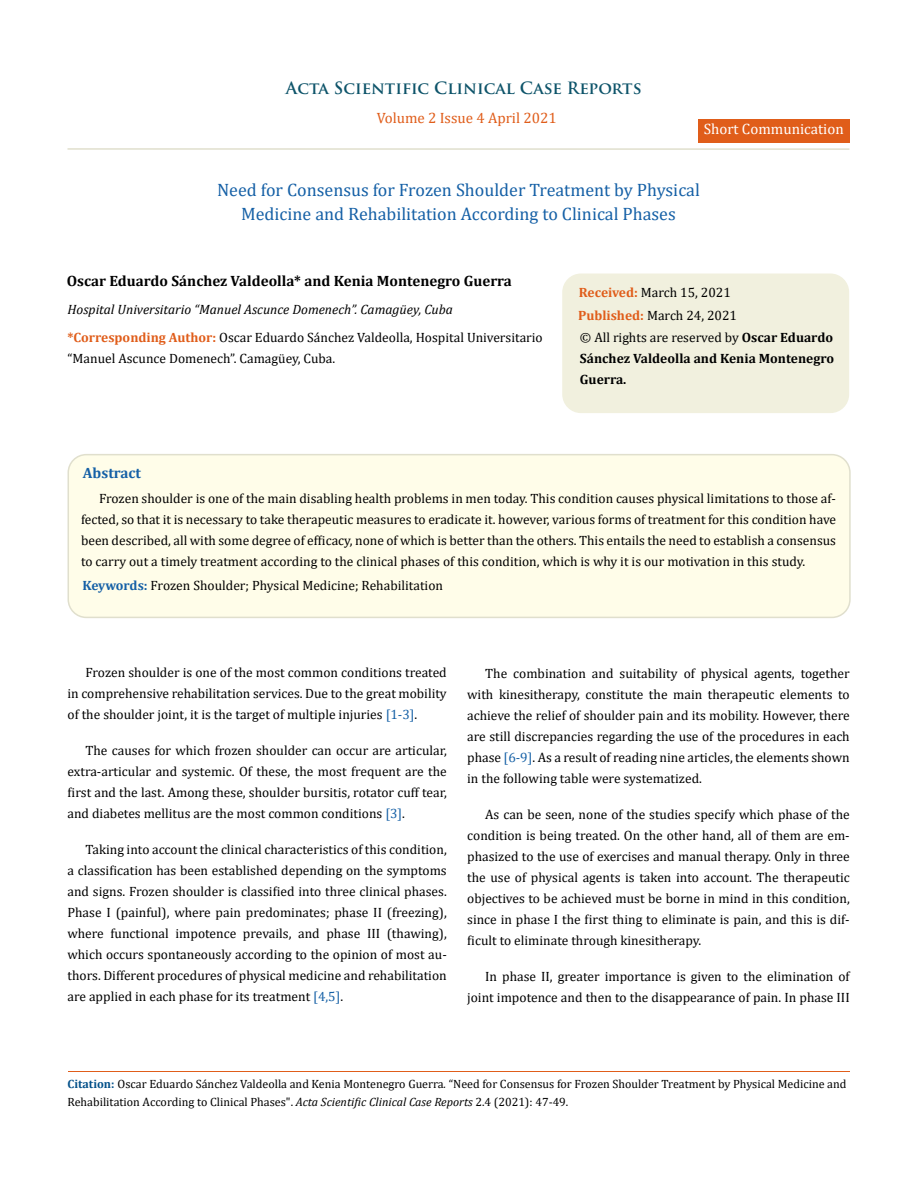
<style>
.page{position:relative;width:917px;height:1188px;background:#fff}
.page>*{position:absolute;margin:0;border:0;box-sizing:border-box;transform-origin:0 0}
.t1{font:18px/24px "Cambria";color:#1560a6;text-align:center}
.t2{font:700 16.5px "Trajan Pro";color:#0e546a}
.t3{font:700 15px "Cambria";color:#000}
.t4{font:15px "Cambria";color:#e05d1a}
.t5{font:15px "Cambria";color:#fff}
.t6{font:700 15px "Cambria";color:#1560a6}
.t7{font:13.5px/21px "Cambria";color:#000;text-align:justify}
.t8{font:italic 13.5px/27.6px "Cambria";color:#000}
.t9{font:700 13.5px/21px "Cambria";color:#000;text-align:justify}
.t10{font:12px/18px "Cambria";color:#000}
.s1{font-weight:700;font-style:normal;color:#e05d1a}
.s2{font-style:normal}
.s3{font-weight:700;color:#e05d1a}
.s4{font-weight:400}
.s5{font-weight:700;color:#1560a6}
.s6{color:#1560a6}
.s7{font-weight:700;color:#035089}
.s8{font-style:italic}
</style>
<div class="page">
<div style="left:698px;top:119px;width:151px;height:23px;background:#e05d1a"></div>
<div style="left:563px;top:274px;width:285px;height:138px;background:#f1f0de;border-radius:18px"></div>
<div style="left:562px;top:274px;width:287px;height:139px;border:2px solid #f1f0de;border-radius:18px"></div>
<div style="left:68px;top:455px;width:781px;height:162px;background:#fffde9;border-radius:18px"></div>
<div style="left:67px;top:454px;width:783px;height:164px;border:2px solid #e0dfcd;border-radius:18px"></div>
<hr style="left:68px;top:1072px;width:781px;height:1px;background:#e05d1a">
<hr style="left:67px;top:148px;width:782px;height:2px;background:#e0dfcd">
<p class="t2" style="left:286px;top:77px;width:357px">Acta Scientific Clinical Case Reports</p>
<p class="t4" style="left:376px;top:109px;width:182px">Volume 2 Issue 4 April 2021</p>
<p class="t5" style="left:703px;top:120px;width:141px">Short Communication</p>
<h1 class="t1" style="left:217px;top:178px;width:484px">Need for Consensus for Frozen Shoulder Treatment by Physical<br>Medicine and Rehabilitation According to Clinical Phases</h1>
<p class="t3" style="left:67px;top:270px;width:447px">Oscar Eduardo Sánchez Valdeolla* and Kenia Montenegro Guerra</p>
<p class="t8" style="left:67px;top:295px;width:477px">Hospital Universitario “Manuel Ascunce Domenech”. Camagüey, Cuba <span class="s1">*Corresponding Author:</span> <span class="s2">Oscar Eduardo Sánchez Valdeolla, Hospital Universitario</span></p>
<p class="t7" style="left:67px;top:348px;width:269px">“Manuel Ascunce Domenech”. Camagüey, Cuba.</p>
<p class="t7" style="left:578px;top:281px;width:160px;line-height:23px"><span class="s3">Received:</span> March 15, 2021<br><span class="s3">Published:</span> March 24, 2021</p>
<p class="t9" style="left:580px;top:326px;width:256px"><span class="s4">© All rights are reserved by</span> Oscar Eduardo Sánchez Valdeolla and Kenia Montenegro Guerra.</p>
<p class="t6" style="left:83px;top:462px;width:60px">Abstract</p>
<p class="t7" style="left:81px;top:488px;width:756px;text-indent:18px">Frozen shoulder is one of the main disabling health problems in men today. This condition causes physical limitations to those af&shy;fected, so that it is necessary to take therapeutic measures to eradicate it. however, various forms of treatment for this condition have been described, all with some degree of efficacy, none of which is better than the others. This entails the need to establish a consensus to carry out a timely treatment according to the clinical phases of this condition, which is why it is our motivation in this study.</p>
<p class="t7" style="left:82px;top:575px;width:362px"><span class="s5">Keywords:</span> Frozen Shoulder; Physical Medicine; Rehabilitation</p>
<p class="t7" style="left:67px;top:661px;width:381px;text-indent:18px">Frozen shoulder is one of the most common conditions treated in comprehensive rehabilitation services. Due to the great mobility of the shoulder joint, it is the target of multiple injuries <span class="s6">[1-3]</span>.</p>
<p class="t7" style="left:67px;top:739px;width:381px;text-indent:18px">The causes for which frozen shoulder can occur are articular, extra-articular and systemic. Of these, the most frequent are the first and the last. Among these, shoulder bursitis, rotator cuff tear, and diabetes mellitus are the most common conditions <span class="s6">[3]</span>.</p>
<p class="t7" style="left:67px;top:838px;width:381px;text-indent:18px">Taking into account the clinical characteristics of this condition, a classification has been established depending on the symptoms and signs. Frozen shoulder is classified into three clinical phases.<br>Phase I (painful), where pain predominates; phase II (freezing), where functional impotence prevails, and phase III (thawing), which occurs spontaneously according to the opinion of most au&shy;thors. Different procedures of physical medicine and rehabilitation are applied in each phase for its treatment <span class="s6">[4,5]</span>.</p>
<p class="t7" style="left:467px;top:663px;width:384px;text-indent:18px">The combination and suitability of physical agents, together with kinesitherapy, constitute the main therapeutic elements to achieve the relief of shoulder pain and its mobility. However, there are still discrepancies regarding the use of the procedures in each phase <span class="s6">[6-9]</span>. As a result of reading nine articles, the elements shown in the following table were systematized.</p>
<p class="t7" style="left:467px;top:804px;width:384px;text-indent:18px">As can be seen, none of the studies specify which phase of the condition is being treated. On the other hand, all of them are em&shy;phasized to the use of exercises and manual therapy. Only in three the use of physical agents is taken into account. The therapeutic objectives to be achieved must be borne in mind in this condition, since in phase I the first thing to eliminate is pain, and this is dif&shy;ficult to eliminate through kinesitherapy.</p>
<p class="t7" style="left:467px;top:966px;width:384px;text-align:right">In phase II, greater importance is given to the elimination of joint impotence and then to the disappearance of pain. In phase III</p>
<p class="t10" style="left:68px;top:1075px;width:780px"><span class="s7">Citation:</span> Oscar Eduardo Sánchez Valdeolla and Kenia Montenegro Guerra<span class="s8">.</span> “Need for Consensus for Frozen Shoulder Treatment by Physical Medicine and<br>Rehabilitation According to Clinical Phases". <span class="s8">Acta Scientific Clinical Case Reports</span> 2.4 (2021): 47-49.</p>
</div>
